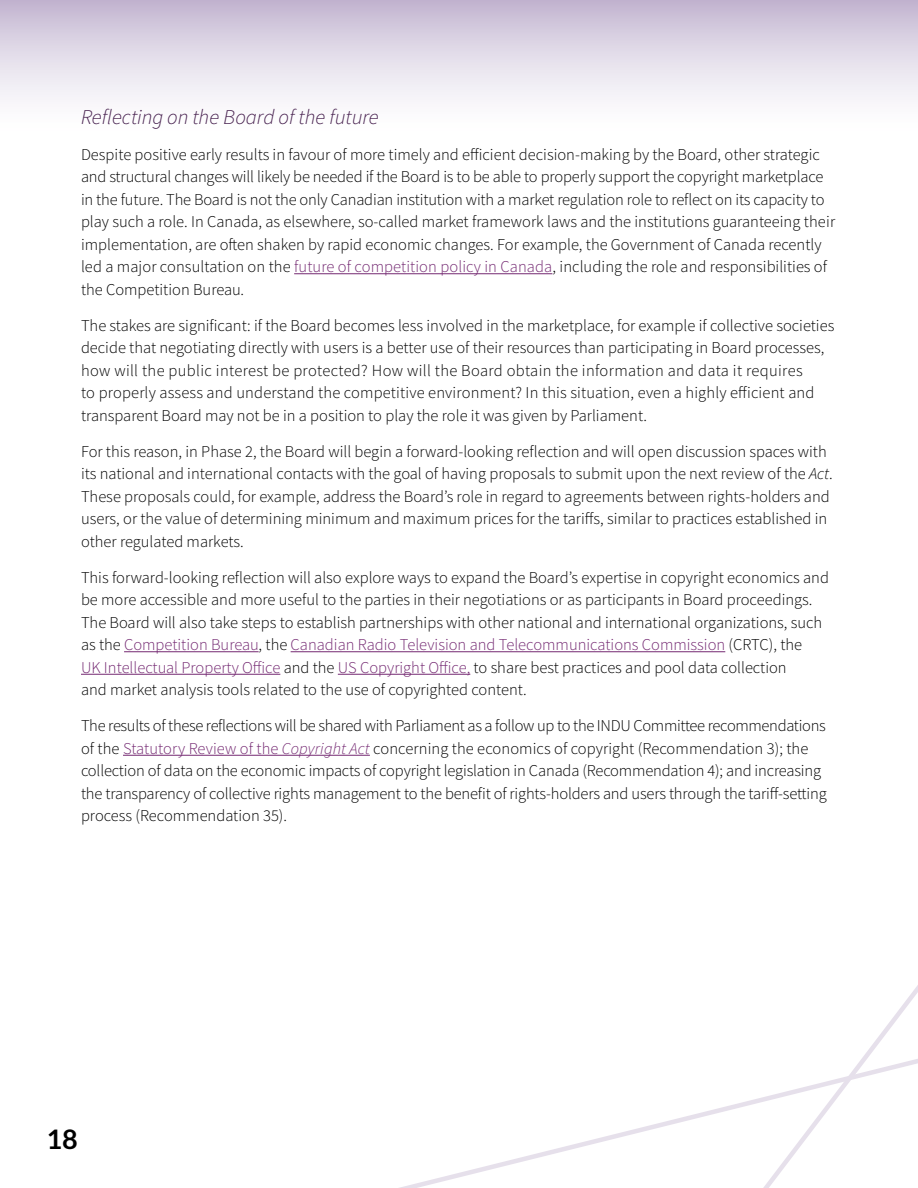
<style>
.page{position:relative;width:918px;height:1188px;background:#fff}
.page>*{position:absolute;margin:0;border:0;box-sizing:border-box;transform-origin:0 0}
.t1{font:700 27px "Lato";color:#000}
.t2{font:italic 21px "Source Sans Variable";color:#47214f}
.text{font:16.5px/22.5px "Source Sans Variable";color:#000}
.s1{color:#742972}
.s2{font-style:italic}
.s3{font-style:italic;color:#742972}
</style>
<div class="page">
<div style="left:0;top:0;width:918px;height:142px;background:linear-gradient(to bottom,#c7bbd4,#fff)"></div>
<svg style="left:399px;top:1113px;width:302px;height:75px"></svg>
<svg style="left:701px;top:985px;width:217px;height:203px"></svg>
<hr style="left:294px;top:273px;width:258px;height:1px;background:#742972">
<hr style="left:124px;top:651px;width:135px;height:1px;background:#742972">
<hr style="left:291px;top:651px;width:434px;height:1px;background:#742972">
<hr style="left:81px;top:674px;width:199px;height:1px;background:#742972">
<hr style="left:338px;top:674px;width:132px;height:1px;background:#742972">
<hr style="left:123px;top:755px;width:247px;height:1px;background:#742972">
<h3 class="t2" style="left:81px;top:104px;width:299px">Reflecting on the Board of the future</h3>
<p class="text" style="left:81px;top:143px;width:756px">Despite positive early results in favour of more timely and efficient decision-making by the Board, other strategic and structural changes will likely be needed if the Board is to be able to properly support the copyright marketplace in the future. The Board is not the only Canadian institution with a market regulation role to reflect on its capacity to play such a role. In Canada, as elsewhere, so-called market framework laws and the institutions guaranteeing their implementation, are often shaken by rapid economic changes. For example, the Government of Canada recently led a major consultation on the <span class="s1">future of competition policy in Canada</span>, including the role and responsibilities of the Competition Bureau.</p>
<p class="text" style="left:81px;top:314px;width:755px">The stakes are significant: if the Board becomes less involved in the marketplace, for example if collective societies decide that negotiating directly with users is a better use of their resources than participating in Board processes, how will the public interest be protected? How will the Board obtain the information and data it requires<br>to properly assess and understand the competitive environment? In this situation, even a highly efficient and transparent Board may not be in a position to play the role it was given by Parliament.</p>
<p class="text" style="left:81px;top:440px;width:753px">For this reason, in Phase 2, the Board will begin a forward-looking reflection and will open discussion spaces with its national and international contacts with the goal of having proposals to submit upon the next review of the <span class="s2">Act</span>.<br>These proposals could, for example, address the Board’s role in regard to agreements between rights-holders and users, or the value of determining minimum and maximum prices for the tariffs, similar to practices established in other regulated markets.</p>
<p class="text" style="left:81px;top:566px;width:750px">This forward-looking reflection will also explore ways to expand the Board’s expertise in copyright economics and be more accessible and more useful to the parties in their negotiations or as participants in Board proceedings.<br>The Board will also take steps to establish partnerships with other national and international organizations, such as the <span class="s1">Competition Bureau</span>, the <span class="s1">Canadian Radio Television and Telecommunications Commission</span> (CRTC), the<br><span class="s1">UK Intellectual Property Office</span> and the <span class="s1">US Copyright Office,</span> to share best practices and pool data collection<br>and market analysis tools related to the use of copyrighted content.</p>
<p class="text" style="left:81px;top:715px;width:747px">The results of these reflections will be shared with Parliament as a follow up to the INDU Committee recommendations of the <span class="s1">Statutory Review of the</span> <span class="s3">Copyright Act</span> concerning the economics of copyright (Recommendation 3); the collection of data on the economic impacts of copyright legislation in Canada (Recommendation 4); and increasing the transparency of collective rights management to the benefit of rights-holders and users through the tariff-setting process (Recommendation 35).</p>
<h1 class="t1" style="left:47px;top:1124px;width:33px">18</h1>
</div>
